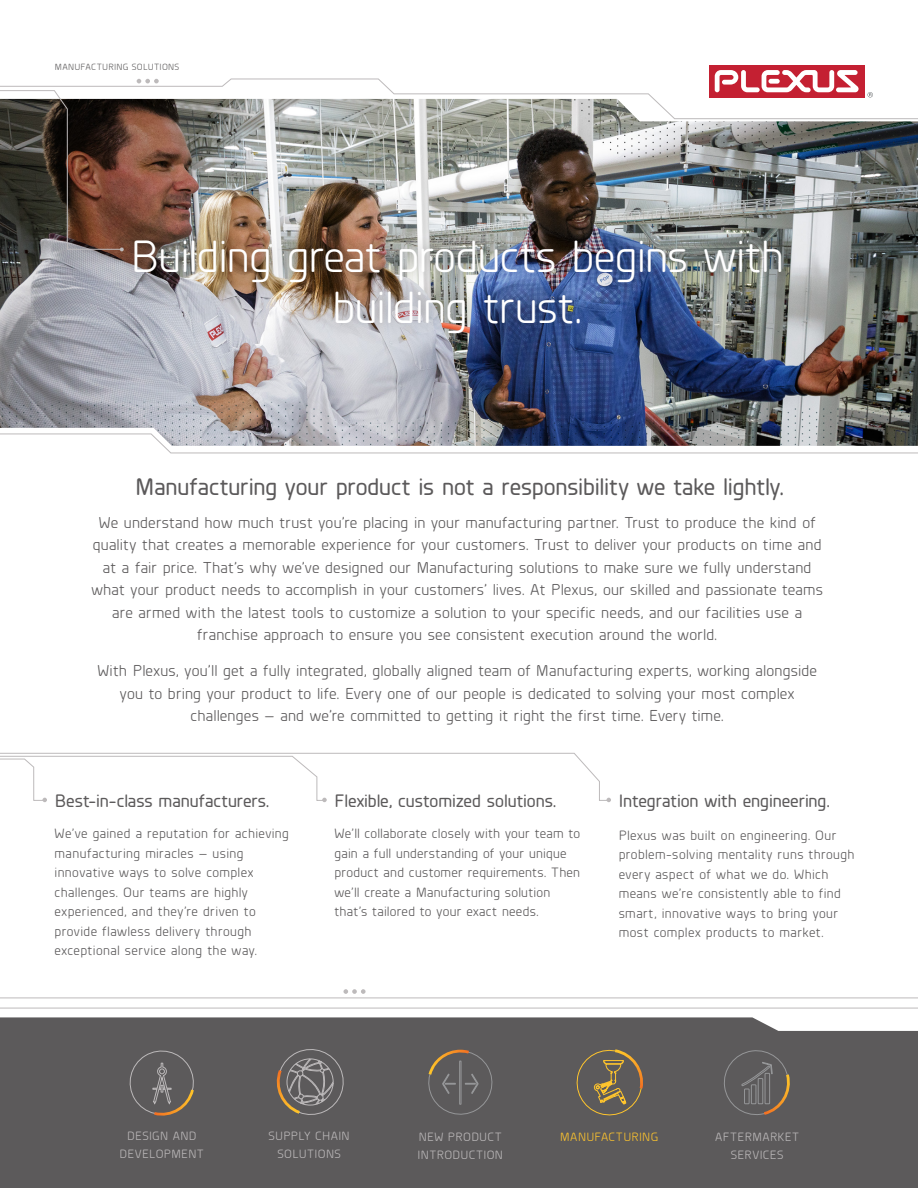
<style>
.page{position:relative;width:918px;height:1188px;background:#fff}
.page>*{position:absolute;margin:0;border:0;box-sizing:border-box;transform-origin:0 0}
.t1{font:45px/51px "Planer";letter-spacing:-.01em;color:#fff;text-align:center}
.t2{font:500 24px "Planer";letter-spacing:-.005em;color:#5c5a5b}
.t3{font:500 18px "Planer";color:#5c5a5b}
.t4{font:15.75px/22.5px "Planer";letter-spacing:.015em;color:#5c5a5b;text-align:center}
.t5{font:13.5px/19.5px "Planer";letter-spacing:.03em;color:#5c5a5b}
.t6{font:12px/18px "Planer";letter-spacing:.03em;color:#bdbabb;text-align:center}
.t7{font:12px "Planer";letter-spacing:.025em;color:#ffc52d}
.t8{font:9px "Planer";letter-spacing:.025em;color:#5c5a5b}
</style>
<div class="page">
<img style="left:0;top:251px;width:918px;height:183px">
<div style="left:120px;top:225px;width:676px;height:123px;background:#231f20;opacity:.35"></div>
<svg style="left:0;top:434px;width:918px;height:19px"></svg>
<div style="left:0;top:1017px;width:918px;height:171px;background:#5c5a5b"></div>
<hr style="left:0;top:998px;width:918px;height:1px;background:#bdbabb">
<hr style="left:0;top:1008px;width:918px;height:1px;background:#bdbabb">
<svg style="left:343px;top:989px;width:23px;height:5px"></svg>
<div style="left:709px;top:65px;width:155px;height:32px;background:#c42032"></div>
<img style="left:0;top:70px;width:918px;height:181px">
<svg style="left:0;top:753px;width:611px;height:49px"></svg>
<svg style="left:424px;top:1046px;width:73px;height:74px"></svg>
<svg style="left:573px;top:1047px;width:73px;height:72px"></svg>
<svg style="left:721px;top:1048px;width:72px;height:70px"></svg>
<svg style="left:272px;top:1045px;width:76px;height:74px"></svg>
<svg style="left:125px;top:1046px;width:73px;height:74px"></svg>
<p class="t8" style="left:55px;top:61px;width:126px">MANUFACTURING SOLUTIONS</p>
<p class="t1" style="left:130px;top:229px;width:655px">Building great products begins with building trust.</p>
<p class="t2" style="left:136px;top:470px;width:650px">Manufacturing your product is not a responsibility we take lightly.</p>
<p class="t4" style="left:91px;top:510px;width:733px">We understand how much trust you’re placing in your manufacturing partner. Trust to produce the kind of quality that creates a memorable experience for your customers. Trust to deliver your products on time and at a fair price. That’s why we’ve designed our Manufacturing solutions to make sure we fully understand what your product needs to accomplish in your customers’ lives. At Plexus, our skilled and passionate teams are armed with the latest tools to customize a solution to your specific needs, and our facilities use a franchise approach to ensure you see consistent execution around the world.</p>
<p class="t4" style="left:97px;top:659px;width:721px">With Plexus, you’ll get a fully integrated, globally aligned team of Manufacturing experts, working alongside you to bring your product to life. Every one of our people is dedicated to solving your most complex challenges — and we’re committed to getting it right the first time. Every time.</p>
<p class="t3" style="left:55px;top:788px;width:216px">Best-in-class manufacturers.</p>
<p class="t5" style="left:55px;top:823px;width:236px">We’ve gained a reputation for achieving manufacturing miracles — using innovative ways to solve complex challenges. Our teams are highly experienced, and they’re driven to provide flawless delivery through exceptional service along the way.</p>
<p class="t3" style="left:334px;top:788px;width:223px">Flexible, customized solutions.</p>
<p class="t5" style="left:334px;top:823px;width:247px">We’ll collaborate closely with your team to gain a full understanding of your unique product and customer requirements. Then we’ll create a Manufacturing solution that’s tailored to your exact needs.</p>
<p class="t3" style="left:619px;top:788px;width:212px">Integration with engineering.</p>
<p class="t5" style="left:619px;top:825px;width:237px">Plexus was built on engineering. Our problem-solving mentality runs through every aspect of what we do. Which means we’re consistently able to find smart, innovative ways to bring your most complex products to market.</p>
<p class="t6" style="left:120px;top:1127px;width:86px">DESIGN AND<br>DEVELOPMENT</p>
<p class="t6" style="left:269px;top:1127px;width:83px">SUPPLY CHAIN</p>
<p class="t6" style="left:277px;top:1145px;width:65px">SOLUTIONS</p>
<p class="t6" style="left:418px;top:1127px;width:87px;text-align:left">NEW PRODUCT<br>INTRODUCTION</p>
<p class="t7" style="left:560px;top:1129px;width:100px">MANUFACTURING</p>
<p class="t6" style="left:715px;top:1127px;width:85px">AFTERMARKET<br>SERVICES</p>
</div>
